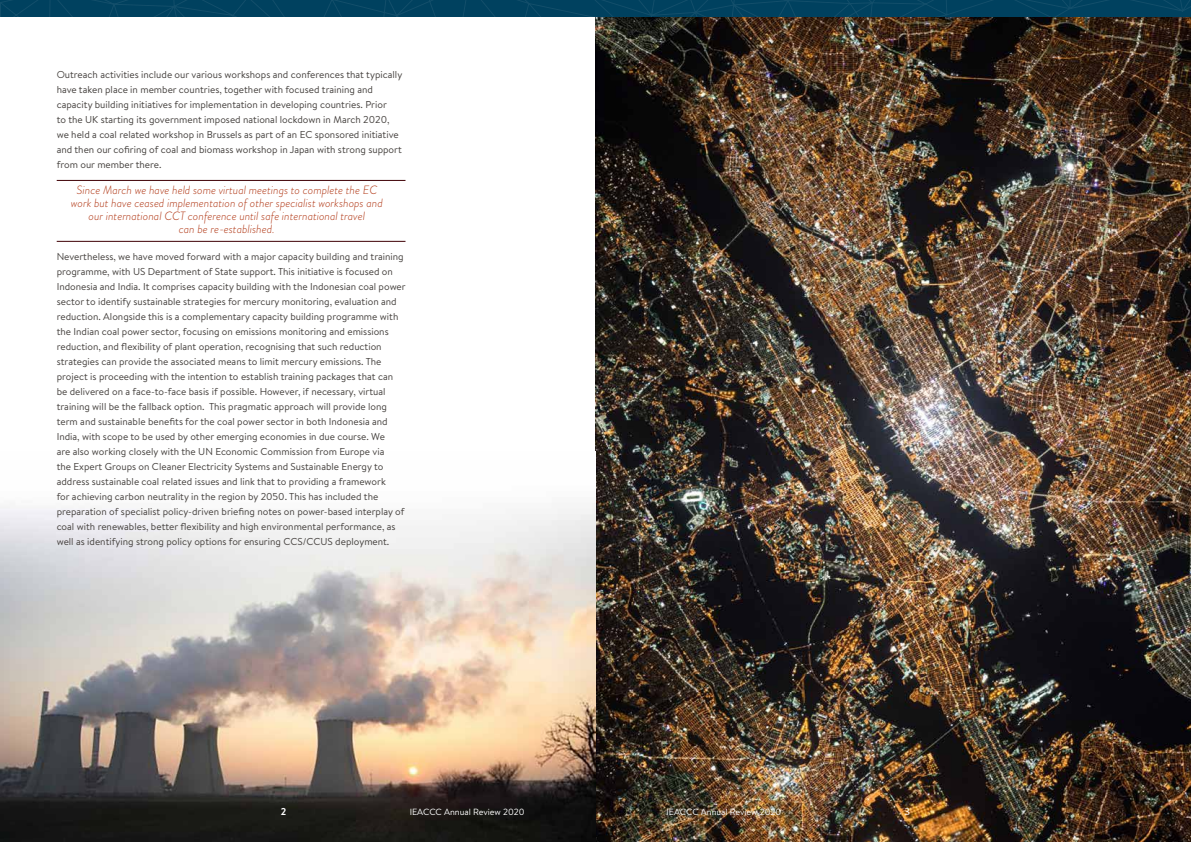
<style>
.page{position:relative;width:1191px;height:842px;background:#fff}
.page>*{position:absolute;margin:0;border:0;box-sizing:border-box;transform-origin:0 0}
.t1{font:italic 300 12px/13px "Brandon Grotesque";color:#b23a18;text-align:center}
.t2{font:10px/15px "Brandon Text";color:#44403d}
.t3{font:700 10px "Brandon Text";color:#fff}
.t4{font:10px "Brandon Text";color:#fff}
.t5{font:9px "Brandon Text";color:#fff}
</style>
<div class="page">
<img style="left:595px;top:17px;width:596px;height:825px">
<img style="left:0;top:503px;width:595px;height:339px">
<svg style="left:0;top:0;width:1191px;height:17px;background:#01425f"></svg>
<hr style="left:57px;top:241px;width:348px;height:1px;background:#3f0105">
<hr style="left:57px;top:180px;width:348px;height:1px;background:#3f0105">
<p class="t2" style="left:57px;top:67px;width:347px">Outreach activities include our various workshops and conferences that typically have taken place in member countries, together with focused training and capacity building initiatives for implementation in developing countries. Prior<br>to the UK starting its government imposed national lockdown in March 2020, we held a coal related workshop in Brussels as part of an EC sponsored initiative and then our cofiring of coal and biomass workshop in Japan with strong support from our member there.</p>
<p class="t1" style="left:71px;top:184px;width:313px">Since March we have held some virtual meetings to complete the EC work but have ceased implementation of other specialist workshops and our international CCT conference until safe international travel<br>can be re-established.</p>
<p class="t2" style="left:57px;top:249px;width:350px">Nevertheless, we have moved forward with a major capacity building and training programme, with US Department of State support. This initiative is focused on Indonesia and India. It comprises capacity building with the Indonesian coal power sector to identify sustainable strategies for mercury monitoring, evaluation and reduction. Alongside this is a complementary capacity building programme with the Indian coal power sector, focusing on emissions monitoring and emissions reduction, and flexibility of plant operation, recognising that such reduction strategies can provide the associated means to limit mercury emissions. The project is proceeding with the intention to establish training packages that can be delivered on a face-to-face basis if possible. However, if necessary, virtual training will be the fallback option. This pragmatic approach will provide long term and sustainable benefits for the coal power sector in both Indonesia and India, with scope to be used by other emerging economies in due course. We<br>are also working closely with the UN Economic Commission from Europe via<br>the Expert Groups on Cleaner Electricity Systems and Sustainable Energy to address sustainable coal related issues and link that to providing a framework<br>for achieving carbon neutrality in the region by 2050. This has included the preparation of specialist policy-driven briefing notes on power-based interplay of coal with renewables, better flexibility and high environmental performance, as well as identifying strong policy options for ensuring CCS/CCUS deployment.</p>
<p class="t3" style="left:281px;top:805px;width:7px">2</p>
<p class="t5" style="left:410px;top:805px;width:116px">IEACCC Annual Review 2020</p>
<p class="t5" style="left:666px;top:805px;width:116px">IEACCC Annual Review 2020</p>
<p class="t4" style="left:904px;top:805px;width:7px">3</p>
</div>
